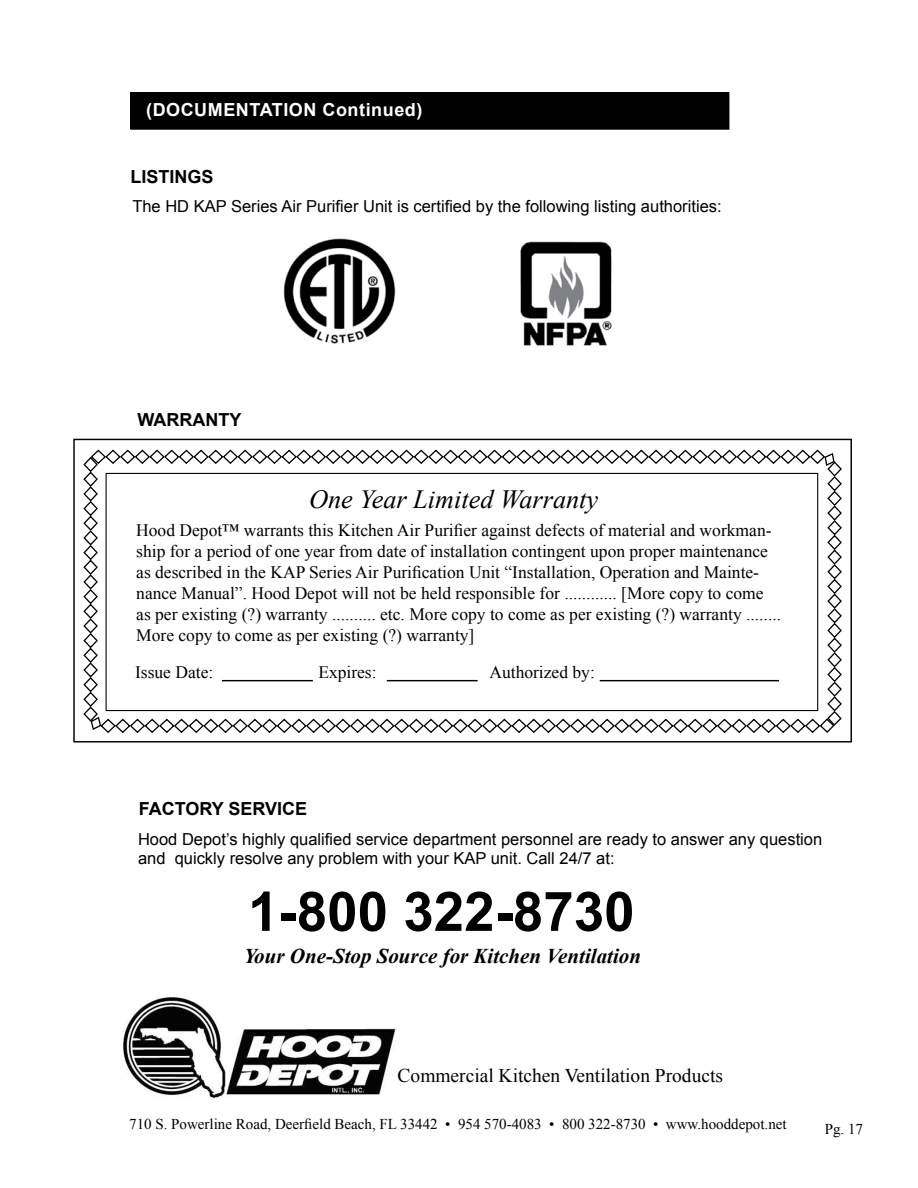
<style>
.page{position:relative;width:918px;height:1188px;background:#fff}
.page>*{position:absolute;margin:0;border:0;box-sizing:border-box;transform-origin:0 0}
.t1{font:700 54.75px "Arial";color:#000}
.t2{font:italic 26.25px "Times New Roman";color:#000}
.t3{font:italic 700 21px "Times New Roman";color:#000}
.t4{font:19.5px "Times New Roman";color:#000}
.t5{font:700 18px "Arial";color:#000}
.t6{font:700 18px "Arial";letter-spacing:.03em;color:#fff}
.t7{font:17.55px/21px "Times New Roman";color:#000}
.t8{font:16.5px/19.8px "Arial";color:#000}
.t9{font:15px "Times New Roman";color:#000}
</style>
<div class="page">
<svg style="left:83px;top:449px;width:759px;height:284px"></svg>
<div style="left:106px;top:473px;width:712px;height:238px;border:1px solid #000101"></div>
<hr style="left:222px;top:680px;width:91px;height:1px;background:#000101">
<hr style="left:387px;top:680px;width:91px;height:1px;background:#000101">
<hr style="left:600px;top:680px;width:179px;height:1px;background:#000101">
<div style="left:131px;top:93px;width:598px;height:36px;background:#000"></div>
<img style="left:123px;top:997px;width:273px;height:102px">
<img style="left:283px;top:238px;width:113px;height:106px">
<img style="left:520px;top:241px;width:92px;height:105px">
<p class="t6" style="left:146px;top:97px;width:278px">(DOCUMENTATION Continued)</p>
<p class="t5" style="left:131px;top:165px;width:85px">LISTINGS</p>
<p class="t8" style="left:132px;top:196px;width:591px">The HD KAP Series Air Purifier Unit is certified by the following listing authorities:</p>
<p class="t5" style="left:137px;top:408px;width:105px">WARRANTY</p>
<h2 class="t2" style="left:309px;top:481px;width:290px">One Year Limited Warranty</h2>
<p class="t7" style="left:136px;top:519px;width:646px">Hood Depot™ warrants this Kitchen Air Purifier against defects of material and workman&shy;ship for a period of one year from date of installation contingent upon proper maintenance as described in the KAP Series Air Purification Unit “Installation, Operation and Mainte&shy;nance Manual”. Hood Depot will not be held responsible for ............ [More copy to come as per existing (?) warranty .......... etc. More copy to come as per existing (?) warranty ........<br>More copy to come as per existing (?) warranty]</p>
<p class="t7" style="left:135px;top:662px;width:80px">Issue Date:</p>
<p class="t7" style="left:318px;top:662px;width:60px">Expires:</p>
<p class="t7" style="left:489px;top:662px;width:107px">Authorized by:</p>
<p class="t5" style="left:139px;top:796px;width:170px">FACTORY SERVICE</p>
<p class="t8" style="left:138px;top:829px;width:686px">Hood Depot’s highly qualified service department personnel are ready to answer any question and quickly resolve any problem with your KAP unit. Call 24/7 at:</p>
<h1 class="t1" style="left:248px;top:875px;width:388px">1-800 322-8730</h1>
<p class="t3" style="left:244px;top:941px;width:399px">Your One-Stop Source for Kitchen Ventilation</p>
<p class="t4" style="left:398px;top:1063px;width:327px">Commercial Kitchen Ventilation Products</p>
<p class="t9" style="left:129px;top:1114px;width:659px">710 S. Powerline Road, Deerfield Beach, FL 33442 • 954 570-4083 • 800 322-8730 • www.hooddepot.net</p>
<p class="t9" style="left:825px;top:1119px;width:40px">Pg. 17</p>
</div>
